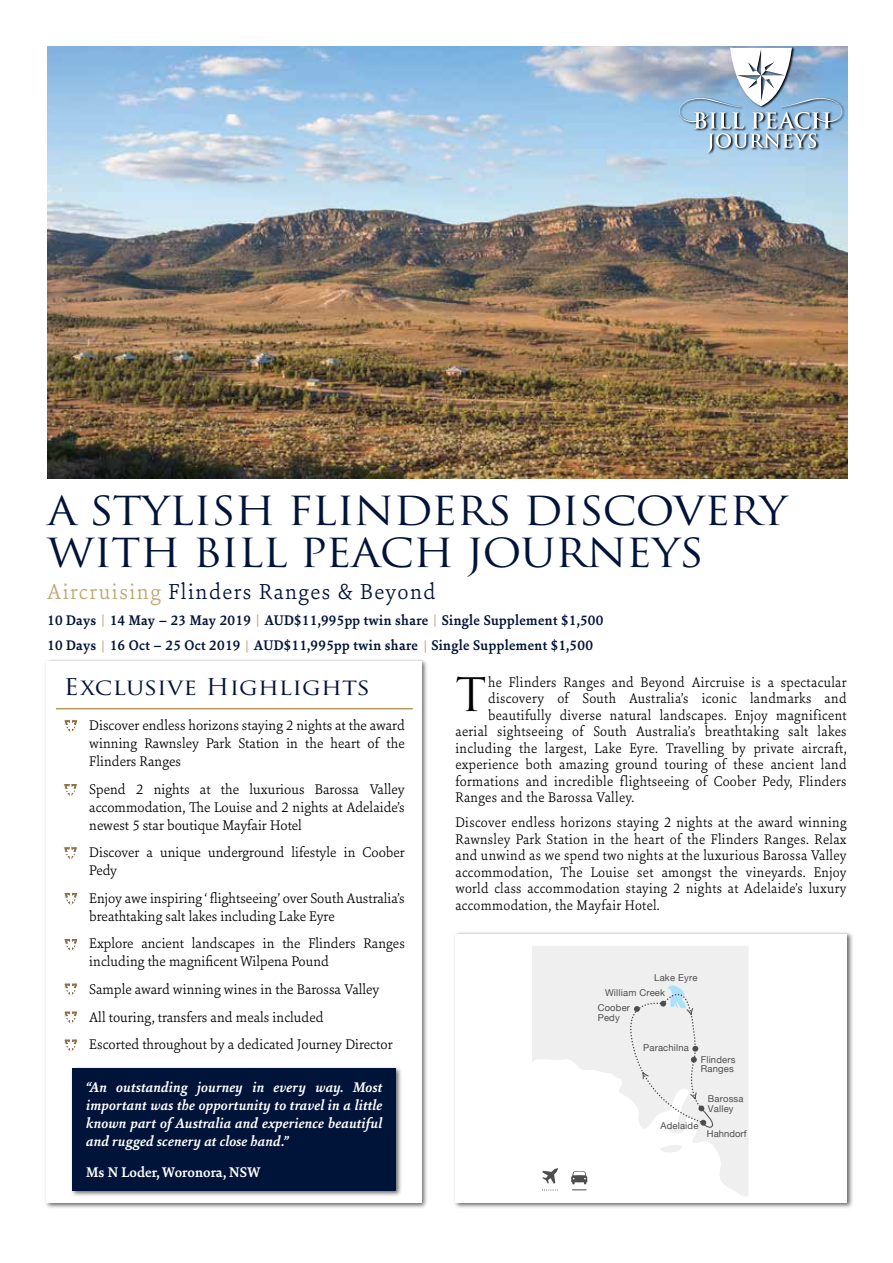
<style>
.page{position:relative;width:893px;height:1263px;background:#fff}
.page>*{position:absolute;margin:0;border:0;box-sizing:border-box;transform-origin:0 0}
.t1{font:45px "Trajan Pro";color:#000}
.t2{font:39px/42px "Trajan Pro";letter-spacing:-.025em;color:#001339;scale:1.1 1}
.t3{font:300 23.25px "Sina Nova";letter-spacing:.06em;color:#001339}
.t4{font:22.5px "Trajan Pro";letter-spacing:.01em;color:#001339;scale:1.1 1}
.t5{font:300 15px/18px "Sina Nova";color:#000}
.t6{font:300 15px "Sina Nova";letter-spacing:.02em;color:#000}
.t7{font:italic 700 15px/18px "Sina Nova";color:#fff;text-align:justify}
.t8{font:700 15px "Sina Nova";letter-spacing:.02em;color:#001339}
.t9{font:700 15px "Sina Nova";color:#fff}
.t10{font:12.3px "Helvetica Neue";color:#b4975a;scale:.95 1}
.t11{font:9.45px/9.4px "Helvetica Neue";letter-spacing:.02em;color:#4d4d4f}
.t12{font:9.45px "Helvetica Neue";color:#4d4d4f}
.s1{color:#bfa772}
</style>
<div class="page">
<img style="left:47px;top:47px;width:800px;height:431px">
<svg style="left:679px;top:47px;width:166px;height:109px"></svg>
<svg style="left:679px;top:48px;width:163px;height:105px"></svg>
<div style="left:44px;top:659px;width:385px;height:550px;background:#000;opacity:.6"></div>
<div style="left:47px;top:661px;width:375px;height:542px;background:#fff"></div>
<hr style="left:56px;top:708px;width:357px;height:1px;background:#b4975a">
<svg style="left:64px;top:720px;width:14px;height:12px"></svg>
<svg style="left:64px;top:892px;width:14px;height:14px"></svg>
<svg style="left:64px;top:846px;width:14px;height:14px"></svg>
<svg style="left:63px;top:784px;width:15px;height:12px"></svg>
<svg style="left:64px;top:939px;width:14px;height:12px"></svg>
<div style="left:70px;top:1066px;width:333px;height:132px;background:#000;opacity:.6"></div>
<div style="left:73px;top:1068px;width:323px;height:123px;background:#001339"></div>
<div style="left:453px;top:931px;width:400px;height:278px;background:#000;opacity:.6"></div>
<div style="left:455px;top:934px;width:392px;height:269px;background:#fff"></div>
<svg style="left:532px;top:946px;width:216px;height:250px;fill:#efeff0"></svg>
<svg style="left:624px;top:985px;width:94px;height:144px"></svg>
<svg style="left:542px;top:1168px;width:16px;height:22px"></svg>
<svg style="left:571px;top:1171px;width:16px;height:19px"></svg>
<svg style="left:64px;top:1011px;width:14px;height:13px"></svg>
<svg style="left:64px;top:1039px;width:14px;height:13px"></svg>
<svg style="left:64px;top:983px;width:14px;height:13px"></svg>
<h2 class="t2" style="left:47px;top:489px;width:675px">A STYLISH FLINDERS DISCOVERY<br>WITH BILL PEACH JOURNEYS</h2>
<h3 class="t3" style="left:47px;top:576px;width:390px"><span class="s1">Aircruising</span> Flinders Ranges &amp; Beyond</h3>
<p class="t8" style="left:47px;top:610px;width:558px">10 Days 14 May – 23 May 2019 AUD$11,995pp twin share Single Supplement $1,500</p>
<p class="t10" style="left:102px;top:611px;width:4px">|</p>
<p class="t10" style="left:256px;top:611px;width:4px">|</p>
<p class="t10" style="left:434px;top:611px;width:4px">|</p>
<p class="t8" style="left:47px;top:635px;width:547px">10 Days 16 Oct – 25 Oct 2019 AUD$11,995pp twin share Single Supplement $1,500</p>
<p class="t10" style="left:102px;top:636px;width:4px">|</p>
<p class="t10" style="left:246px;top:636px;width:4px">|</p>
<p class="t10" style="left:424px;top:636px;width:4px">|</p>
<h3 class="t4" style="left:64px;top:673px;width:280px">Exclusive Highlights</h3>
<p class="t5" style="left:89px;top:716px;width:317px;text-align:justify;text-indent:-26px">* Discover endless horizons staying 2 nights at the award winning Rawnsley Park Station in the heart of the Flinders Ranges</p>
<p class="t5" style="left:89px;top:779px;width:317px;text-align:justify;text-indent:-26px">* Spend 2 nights at the luxurious Barossa Valley accommodation, The Louise and 2 nights at Adelaide’s newest 5 star boutique Mayfair Hotel</p>
<p class="t5" style="left:89px;top:843px;width:317px;text-indent:-26px">* Discover a unique underground lifestyle in Coober<br>Pedy</p>
<p class="t5" style="left:89px;top:888px;width:317px;text-indent:-26px">* Enjoy awe inspiring ‘ flightseeing’ over South Australia’s breathtaking salt lakes including Lake Eyre</p>
<p class="t5" style="left:89px;top:934px;width:317px;text-indent:-26px">* Explore ancient landscapes in the Flinders Ranges including the magnificent Wilpena Pound</p>
<p class="t5" style="left:64px;top:975px;width:330px;line-height:27.6px">* Sample award winning wines in the Barossa Valley<br>* All touring, transfers and meals included<br>* Escorted throughout by a dedicated Journey Director</p>
<p class="t7" style="left:86px;top:1078px;width:298px">“An outstanding journey in every way. Most important was the opportunity to travel in a little known part of Australia and experience beautiful and rugged scenery at close hand.”</p>
<p class="t9" style="left:86px;top:1162px;width:176px">Ms N Loder, Woronora, NSW</p>
<p class="t6" style="left:488px;top:672px;width:360px">he Flinders Ranges and Beyond Aircruise is a spectacular</p>
<p class="t6" style="left:488px;top:688px;width:360px">discovery of South Australia’s iconic landmarks and</p>
<p class="t6" style="left:488px;top:705px;width:360px">beautifully diverse natural landscapes. Enjoy magnificent</p>
<p class="t6" style="left:455px;top:721px;width:393px">aerial sightseeing of South Australia’s breathtaking salt lakes</p>
<p class="t6" style="left:455px;top:738px;width:393px">including the largest, Lake Eyre. Travelling by private aircraft,</p>
<p class="t6" style="left:455px;top:754px;width:393px">experience both amazing ground touring of these ancient land</p>
<p class="t6" style="left:455px;top:771px;width:393px">formations and incredible flightseeing of Coober Pedy, Flinders</p>
<p class="t6" style="left:455px;top:787px;width:180px">Ranges and the Barossa Valley.</p>
<p class="t5" style="left:455px;top:813px;width:393px;line-height:16.5px;text-align:justify">Discover endless horizons staying 2 nights at the award winning Rawnsley Park Station in the heart of the Flinders Ranges. Relax and unwind as we spend two nights at the luxurious Barossa Valley accommodation, The Louise set amongst the vineyards. Enjoy world class accommodation staying 2 nights at Adelaide’s luxury accommodation, the Mayfair Hotel.</p>
<h1 class="t1" style="left:455px;top:666px;width:33px">T</h1>
<p class="t11" style="left:654px;top:973px;width:45px">Lake Eyre</p>
<p class="t11" style="left:605px;top:989px;width:62px">William Creek</p>
<p class="t11" style="left:598px;top:1004px;width:34px">Coober<br>Pedy</p>
<p class="t11" style="left:643px;top:1044px;width:47px">Parachilna</p>
<p class="t11" style="left:701px;top:1055px;width:36px">Flinders<br>Ranges</p>
<p class="t11" style="left:660px;top:1121px;width:40px">Adelaide</p>
<p class="t11" style="left:708px;top:1095px;width:37px">Barossa<br>Valley</p>
<p class="t12" style="left:707px;top:1127px;width:41px">Hahndorf</p>
</div>
